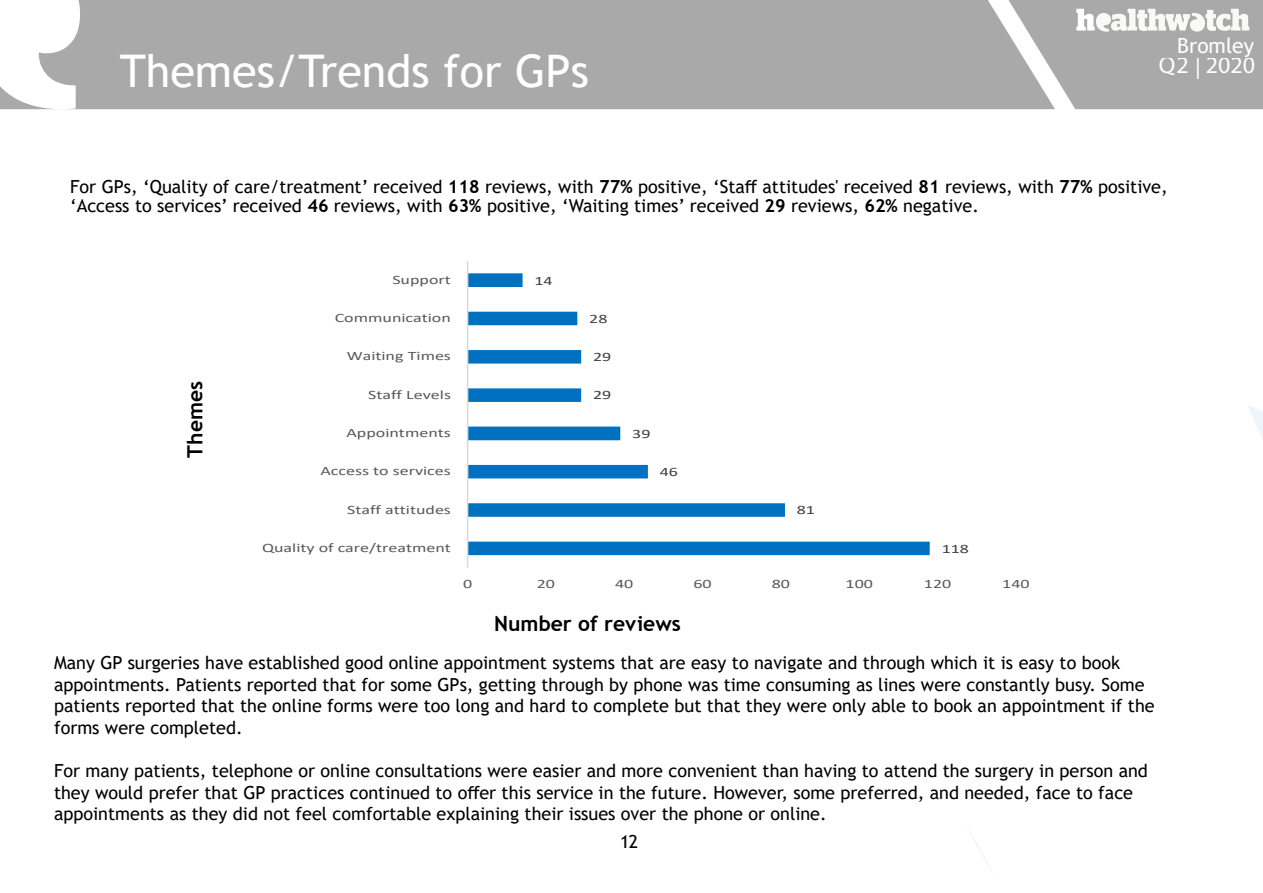
<style>
.page{position:relative;width:1263px;height:893px;background:#fff}
.page>*{position:absolute;margin:0;border:0;box-sizing:border-box;transform-origin:0 0}
.t1{font:45px "Trebuchet MS";color:#fff}
.t2{font:24px "Myriad Pro";color:#fff}
.t3{font:700 21px "Trebuchet MS";color:#000}
.t4{font:21px "Trebuchet MS";color:#fff}
.t5{font:18px/21.6px "Trebuchet MS";color:#000}
.t6{font:12.9px "Calibri";color:#595959;scale:1.4 1}
.t7{font:12.9px "Calibri";color:#404040;scale:1.4 1}
.s1{font-weight:700}
</style>
<div class="page">
<svg style="left:968px;top:828px;width:24px;height:43px"></svg>
<svg style="left:1248px;top:406px;width:15px;height:34px"></svg>
<svg style="left:468px;top:273px;width:462px;height:282px"></svg>
<hr style="left:467px;top:261px;width:1px;height:306px;background:#d9d9d9">
<svg style="left:0;top:0;width:1055px;height:110px;background:#afafaf"></svg>
<svg style="left:1008px;top:0;width:255px;height:109px"></svg>
<div style="left:1159px;top:55px;width:99px;height:44px;background:#a9a9a9"></div>
<div style="left:1096px;top:38px;width:158px;height:19px;background:#a9a9a9"></div>
<p class="t4" style="left:1177px;top:33px;width:78px">Bromley</p>
<h1 class="t1" style="left:120px;top:43px;width:471px">Themes/Trends for GPs</h1>
<h2 class="t2" style="left:1176px;top:50px;width:14px">2</h2>
<h2 class="t2" style="left:1161px;top:52px;width:94px">Q4| 17</h2>
<h2 class="t2" style="left:1206px;top:50px;width:51px">2020</h2>
<p class="t5" style="left:70px;top:176px;width:1099px;line-height:19.5px">For GPs, ‘Quality of care/treatment’ received <span class="s1">118</span> reviews, with <span class="s1">77%</span> positive, ‘Staff attitudes' received <span class="s1">81</span> reviews, with <span class="s1">77%</span> positive, ‘Access to services’ received <span class="s1">46</span> reviews, with <span class="s1">63%</span> positive, ‘Waiting times’ received <span class="s1">29</span> reviews, <span class="s1">62%</span> negative.</p>
<p class="t3" style="left:182px;top:458px;width:78px;rotate:-90deg">Themes</p>
<p class="t6" style="left:392px;top:271px;width:43px">Support</p>
<p class="t7" style="left:534px;top:271px;width:15px">14</p>
<p class="t6" style="left:335px;top:309px;width:85px">Communication</p>
<p class="t7" style="left:589px;top:310px;width:15px">28</p>
<p class="t6" style="left:347px;top:347px;width:76px">Waiting Times</p>
<p class="t7" style="left:593px;top:348px;width:15px">29</p>
<p class="t6" style="left:368px;top:385px;width:61px">Staff Levels</p>
<p class="t7" style="left:593px;top:386px;width:15px">29</p>
<p class="t6" style="left:347px;top:424px;width:76px">Appointments</p>
<p class="t7" style="left:632px;top:424px;width:15px">39</p>
<p class="t6" style="left:320px;top:462px;width:95px">Access to services</p>
<p class="t7" style="left:660px;top:463px;width:15px">46</p>
<p class="t6" style="left:347px;top:500px;width:76px">Staff attitudes</p>
<p class="t7" style="left:797px;top:501px;width:15px">81</p>
<p class="t6" style="left:262px;top:539px;width:136px">Quality of care/treatment</p>
<p class="t7" style="left:942px;top:539px;width:21px">118</p>
<p class="t6" style="left:463px;top:575px;width:8px">0</p>
<p class="t6" style="left:537px;top:575px;width:15px">20</p>
<p class="t6" style="left:615px;top:575px;width:15px">40</p>
<p class="t6" style="left:693px;top:575px;width:15px">60</p>
<p class="t6" style="left:772px;top:575px;width:15px">80</p>
<p class="t6" style="left:846px;top:575px;width:21px">100</p>
<p class="t6" style="left:924px;top:575px;width:21px">120</p>
<p class="t6" style="left:1002px;top:575px;width:21px">140</p>
<p class="t3" style="left:494px;top:610px;width:188px">Number of reviews</p>
<p class="t5" style="left:54px;top:652px;width:1102px">Many GP surgeries have established good online appointment systems that are easy to navigate and through which it is easy to book appointments. Patients reported that for some GPs, getting through by phone was time consuming as lines were constantly busy. Some patients reported that the online forms were too long and hard to complete but that they were only able to book an appointment if the forms were completed.</p>
<p class="t5" style="left:54px;top:760px;width:1095px">For many patients, telephone or online consultations were easier and more convenient than having to attend the surgery in person and they would prefer that GP practices continued to offer this service in the future. However, some preferred, and needed, face to face appointments as they did not feel comfortable explaining their issues over the phone or online.</p>
<p class="t5" style="left:620px;top:831px;width:20px">12</p>
</div>
